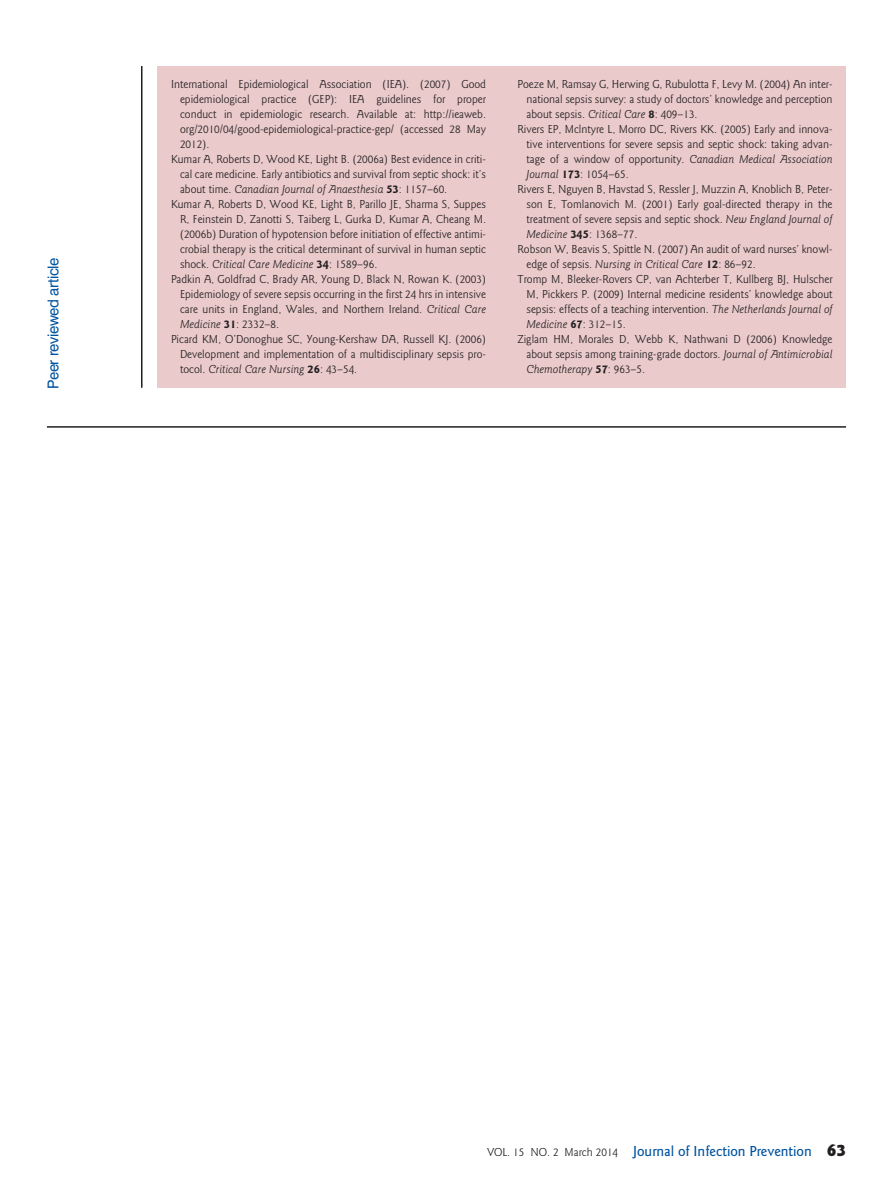
<style>
.page{position:relative;width:893px;height:1191px;background:#fff}
.page>*{position:absolute;margin:0;border:0;box-sizing:border-box;transform-origin:0 0}
.t1{font:500 15px "Goudy Sans Std";color:#0153a0}
.t2{font:15px "Swiss 721 BT";letter-spacing:-.025em;color:#0153a0}
.t3{font:12px "Goudy Sans Std";color:#231f20}
.t4{font:italic 12px "Goudy Sans Std";color:#231f20}
.s1{font-style:normal}
.s2{font-weight:700;font-style:normal}
.s3{font-style:italic}
.s4{font-weight:700}
.s5{font-weight:400;font-size:12px;color:#231f20}
.s6{font-weight:900;font-size:18px;color:#231f20}
</style>
<div class="page">
<hr style="left:141px;top:66px;width:1px;height:322px;background:#231f20">
<div style="left:158px;top:66px;width:688px;height:322px;background:#eacacb"></div>
<hr style="left:47px;top:426px;width:799px;height:2px;background:#231f20">
<p class="t2" style="left:44px;top:389px;width:133px;rotate:-90deg">Peer reviewed article</p>
<p class="t3" style="left:171px;top:77px;width:316px">International Epidemiological Association (IEA). (2007) Good</p>
<p class="t3" style="left:180px;top:92px;width:307px">epidemiological practice (GEP): IEA guidelines for proper</p>
<p class="t3" style="left:180px;top:107px;width:307px">conduct in epidemiologic research. Available at: http://ieaweb.</p>
<p class="t3" style="left:180px;top:122px;width:307px">org/2010/04/good-epidemiological-practice-gep/ (accessed 28 May</p>
<p class="t3" style="left:180px;top:137px;width:31px">2012).</p>
<p class="t3" style="left:171px;top:152px;width:316px">Kumar A, Roberts D, Wood KE, Light B. (2006a) Best evidence in criti-</p>
<p class="t3" style="left:180px;top:167px;width:307px">cal care medicine. Early antibiotics and survival from septic shock: it’s</p>
<p class="t4" style="left:180px;top:183px;width:269px"><span class="s1">about time.</span> Canadian Journal of Anaesthesia <span class="s2">53</span><span class="s1">: 1157–60.</span></p>
<p class="t3" style="left:171px;top:197px;width:316px">Kumar A, Roberts D, Wood KE, Light B, Parillo JE, Sharma S, Suppes</p>
<p class="t3" style="left:180px;top:212px;width:307px">R, Feinstein D, Zanotti S, Taiberg L, Gurka D, Kumar A, Cheang M.</p>
<p class="t3" style="left:180px;top:227px;width:307px">(2006b) Duration of hypotension before initiation of effective antimi-</p>
<p class="t3" style="left:180px;top:242px;width:308px">crobial therapy is the critical determinant of survival in human septic</p>
<p class="t4" style="left:180px;top:258px;width:199px"><span class="s1">shock.</span> Critical Care Medicine <span class="s2">34</span><span class="s1">: 1589–96.</span></p>
<p class="t3" style="left:171px;top:272px;width:316px">Padkin A, Goldfrad C, Brady AR, Young D, Black N, Rowan K. (2003)</p>
<p class="t3" style="left:180px;top:287px;width:307px">Epidemiology of severe sepsis occurring in the first 24 hrs in intensive</p>
<p class="t3" style="left:180px;top:302px;width:308px">care units in England, Wales, and Northern Ireland. <span class="s3">Critical Care</span></p>
<p class="t4" style="left:180px;top:318px;width:101px">Medicine <span class="s2">31</span><span class="s1">: 2332–8.</span></p>
<p class="t3" style="left:171px;top:332px;width:316px">Picard KM, O’Donoghue SC, Young-Kershaw DA, Russell KJ. (2006)</p>
<p class="t3" style="left:180px;top:347px;width:307px">Development and implementation of a multidisciplinary sepsis pro-</p>
<p class="t4" style="left:180px;top:363px;width:179px"><span class="s1">tocol.</span> Critical Care Nursing <span class="s2">26</span><span class="s1">: 43–54.</span></p>
<p class="t3" style="left:518px;top:77px;width:316px">Poeze M, Ramsay G, Herwing G, Rubulotta F, Levy M. (2004) An inter-</p>
<p class="t3" style="left:526px;top:92px;width:308px">national sepsis survey: a study of doctors’ knowledge and perception</p>
<p class="t3" style="left:526px;top:107px;width:173px">about sepsis. <span class="s3">Critical Care</span> <span class="s4">8</span>: 409–13.</p>
<p class="t3" style="left:518px;top:122px;width:317px">Rivers EP, Mclntyre L, Morro DC, Rivers KK. (2005) Early and innova-</p>
<p class="t3" style="left:526px;top:137px;width:307px">tive interventions for severe sepsis and septic shock: taking advan-</p>
<p class="t3" style="left:526px;top:152px;width:307px">tage of a window of opportunity. <span class="s3">Canadian Medical Association</span></p>
<p class="t3" style="left:526px;top:167px;width:104px"><span class="s3">Journal</span> <span class="s4">173</span>: 1054–65.</p>
<p class="t3" style="left:518px;top:182px;width:316px">Rivers E, Nguyen B, Havstad S, Ressler J, Muzzin A, Knoblich B, Peter-</p>
<p class="t3" style="left:526px;top:197px;width:307px">son E, Tomlanovich M. (2001) Early goal-directed therapy in the</p>
<p class="t3" style="left:526px;top:212px;width:307px">treatment of severe sepsis and septic shock. <span class="s3">New England Journal of</span></p>
<p class="t3" style="left:526px;top:227px;width:112px"><span class="s3">Medicine</span> <span class="s4">345</span>: 1368–77.</p>
<p class="t3" style="left:518px;top:242px;width:316px">Robson W, Beavis S, Spittle N. (2007) An audit of ward nurses’ knowl-</p>
<p class="t4" style="left:526px;top:258px;width:231px"><span class="s1">edge of sepsis.</span> Nursing in Critical Care <span class="s2">12</span><span class="s1">: 86–92.</span></p>
<p class="t3" style="left:518px;top:272px;width:316px">Tromp M, Bleeker-Rovers CP, van Achterber T, Kullberg BJ, Hulscher</p>
<p class="t3" style="left:526px;top:287px;width:308px">M, Pickkers P. (2009) Internal medicine residents’ knowledge about</p>
<p class="t3" style="left:526px;top:302px;width:308px">sepsis: effects of a teaching intervention. <span class="s3">The Netherlands Journal of</span></p>
<p class="t4" style="left:526px;top:318px;width:101px">Medicine <span class="s2">67</span><span class="s1">: 312–15.</span></p>
<p class="t3" style="left:518px;top:332px;width:316px">Ziglam HM, Morales D, Webb K, Nathwani D (2006) Knowledge</p>
<p class="t3" style="left:526px;top:347px;width:307px">about sepsis among training-grade doctors. <span class="s3">Journal of Antimicrobial</span></p>
<p class="t4" style="left:526px;top:363px;width:120px">Chemotherapy <span class="s2">57</span><span class="s1">: 963–5.</span></p>
<p class="t1" style="left:487px;top:1142px;width:360px"><span class="s5">VOL. 15 NO. 2 March 2014</span> Journal of Infection Prevention <span class="s6">63</span></p>
</div>
